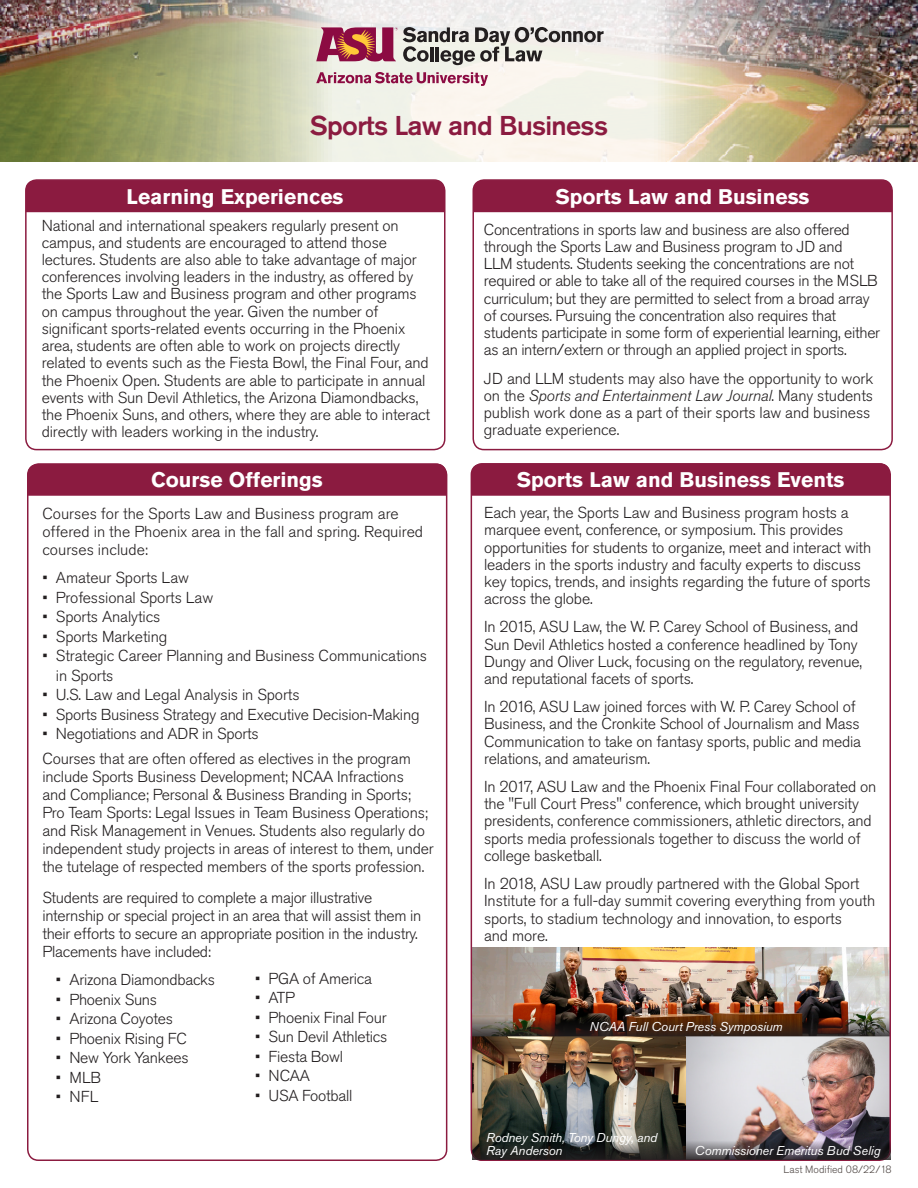
<style>
.page{position:relative;width:918px;height:1188px;background:#fff}
.page>*{position:absolute;margin:0;border:0;box-sizing:border-box;transform-origin:0 0}
.t1{font:500 27px "Akzidenz Grotesk Pro";letter-spacing:-.025em;color:#8b1b40}
.t2{font:700 21px "Akzidenz Grotesk Pro";color:#fff}
.t3{font:300 15.75px/17.2px "Akzidenz Grotesk Pro";letter-spacing:-.01em;color:#231f20}
.t4{font:300 15.75px/18px "Akzidenz Grotesk Std";letter-spacing:-.01em;color:#231f20}
.t5{font:italic 12.75px/13.5px "Akzidenz Grotesk Std";letter-spacing:-.01em;color:#fff}
.t6{font:300 10.5px "Akzidenz Grotesk Std";color:#524a47}
.s1{font-style:italic}
</style>
<div class="page">
<img style="left:471px;top:947px;width:420px;height:214px">
<img style="left:474px;top:1017px;width:414px;height:19px">
<div style="left:28px;top:463px;width:419px;height:33px;background:#8b1b40"></div>
<img style="left:0;top:0;width:918px;height:162px">
<svg style="left:316px;top:27px;width:288px;height:38px;background:#b49c9d"></svg>
<svg style="left:316px;top:72px;width:172px;height:14px;background:#cd9eac"></svg>
<div style="left:25px;top:179px;width:421px;height:271px;border:2px solid #8b1b40;border-radius:11px"></div>
<div style="left:26px;top:180px;width:419px;height:32px;background:#8b1b40"></div>
<div style="left:471px;top:463px;width:419px;height:33px;background:#8b1b40"></div>
<div style="left:473px;top:179px;width:420px;height:271px;border:2px solid #8b1b40;border-radius:11px"></div>
<div style="left:473px;top:180px;width:419px;height:32px;background:#8b1b40"></div>
<img style="left:472px;top:1140px;width:419px;height:19px">
<h1 class="t1" style="left:310px;top:108px;width:300px">Sports Law and Business</h1>
<h2 class="t2" style="left:127px;top:183px;width:218px">Learning Experiences</h2>
<p class="t3" style="left:42px;top:216px;width:390px">National and international speakers regularly present on campus, and students are encouraged to attend those lectures. Students are also able to take advantage of major conferences involving leaders in the industry, as offered by the Sports Law and Business program and other programs on campus throughout the year. Given the number of significant sports-related events occurring in the Phoenix area, students are often able to work on projects directly related to events such as the Fiesta Bowl, the Final Four, and the Phoenix Open. Students are able to participate in annual events with Sun Devil Athletics, the Arizona Diamondbacks, the Phoenix Suns, and others, where they are able to interact directly with leaders working in the industry.</p>
<h2 class="t2" style="left:151px;top:466px;width:173px">Course Offerings</h2>
<p class="t4" style="left:42px;top:505px;width:382px">Courses for the Sports Law and Business program are offered in the Phoenix area in the fall and spring. Required courses include:</p>
<p class="t4" style="left:42px;top:569px;width:148px">• Amateur Sports Law</p>
<p class="t4" style="left:42px;top:588px;width:172px">• Professional Sports Law</p>
<p class="t4" style="left:42px;top:608px;width:120px">• Sports Analytics</p>
<p class="t4" style="left:42px;top:627px;width:127px">• Sports Marketing</p>
<p class="t4" style="left:56px;top:646px;width:373px;line-height:19.5px;text-indent:-13px">• Strategic Career Planning and Business Communications in Sports</p>
<p class="t4" style="left:42px;top:686px;width:259px">• U.S. Law and Legal Analysis in Sports</p>
<p class="t4" style="left:42px;top:705px;width:379px">• Sports Business Strategy and Executive Decision-Making</p>
<p class="t4" style="left:42px;top:722px;width:370px;line-height:24.8px">• Negotiations and ADR in Sports<br>Courses that are often offered as electives in the program</p>
<p class="t4" style="left:42px;top:768px;width:393px">include Sports Business Development; NCAA Infractions<br>and Compliance; Personal &amp; Business Branding in Sports; Pro Team Sports: Legal Issues in Team Business Operations; and Risk Management in Venues. Students also regularly do independent study projects in areas of interest to them, under the tutelage of respected members of the sports profession.</p>
<p class="t4" style="left:42px;top:889px;width:380px">Students are required to complete a major illustrative internship or special project in an area that will assist them in their efforts to secure an appropriate position in the industry.<br>Placements have included:</p>
<p class="t4" style="left:56px;top:971px;width:161px">• Arizona Diamondbacks</p>
<p class="t4" style="left:56px;top:990px;width:103px">• Phoenix Suns</p>
<p class="t4" style="left:56px;top:1010px;width:118px">• Arizona Coyotes</p>
<p class="t4" style="left:56px;top:1029px;width:133px">• Phoenix Rising FC</p>
<p class="t4" style="left:56px;top:1049px;width:134px">• New York Yankees</p>
<p class="t4" style="left:56px;top:1068px;width:47px">• MLB</p>
<p class="t4" style="left:56px;top:1088px;width:44px">• NFL</p>
<p class="t4" style="left:255px;top:969px;width:119px">• PGA of America</p>
<p class="t4" style="left:255px;top:989px;width:41px">• ATP</p>
<p class="t4" style="left:255px;top:1008px;width:133px">• Phoenix Final Four</p>
<p class="t4" style="left:255px;top:1028px;width:134px">• Sun Devil Athletics</p>
<p class="t4" style="left:255px;top:1047px;width:90px">• Fiesta Bowl</p>
<p class="t4" style="left:255px;top:1067px;width:56px">• NCAA</p>
<p class="t4" style="left:255px;top:1086px;width:99px">• USA Football</p>
<h2 class="t2" style="left:555px;top:183px;width:256px">Sports Law and Business</h2>
<p class="t3" style="left:484px;top:220px;width:398px">Concentrations in sports law and business are also offered through the Sports Law and Business program to JD and<br>LLM students. Students seeking the concentrations are not required or able to take all of the required courses in the MSLB curriculum; but they are permitted to select from a broad array of courses. Pursuing the concentration also requires that students participate in some form of experiential learning, either as an intern/extern or through an applied project in sports.</p>
<p class="t3" style="left:484px;top:369px;width:391px">JD and LLM students may also have the opportunity to work on the <span class="s1">Sports and Entertainment Law Journal</span>. Many students publish work done as a part of their sports law and business graduate experience.</p>
<h2 class="t2" style="left:517px;top:466px;width:329px">Sports Law and Business Events</h2>
<p class="t3" style="left:484px;top:504px;width:389px">Each year, the Sports Law and Business program hosts a marquee event, conference, or symposium. This provides opportunities for students to organize, meet and interact with leaders in the sports industry and faculty experts to discuss key topics, trends, and insights regarding the future of sports across the globe.</p>
<p class="t3" style="left:484px;top:618px;width:380px">In 2015, ASU Law, the W. P. Carey School of Business, and Sun Devil Athletics hosted a conference headlined by Tony Dungy and Oliver Luck, focusing on the regulatory, revenue, and reputational facets of sports.</p>
<p class="t3" style="left:484px;top:698px;width:379px">In 2016, ASU Law joined forces with W. P. Carey School of Business, and the Cronkite School of Journalism and Mass Communication to take on fantasy sports, public and media relations, and amateurism.</p>
<p class="t3" style="left:484px;top:778px;width:394px">In 2017, ASU Law and the Phoenix Final Four collaborated on the "Full Court Press" conference, which brought university presidents, conference commissioners, athletic directors, and sports media professionals together to discuss the world of college basketball.</p>
<p class="t3" style="left:484px;top:875px;width:393px">In 2018, ASU Law proudly partnered with the Global Sport Institute for a full-day summit covering everything from youth sports, to stadium technology and innovation, to esports<br>and more.</p>
<p class="t5" style="left:590px;top:1020px;width:195px">NCAA Full Court Press Symposium</p>
<p class="t5" style="left:486px;top:1130px;width:173px">Rodney Smith, Tony Dungy, and<br>Ray Anderson</p>
<p class="t5" style="left:695px;top:1144px;width:187px">Commissioner Emeritus Bud Selig</p>
<p class="t6" style="left:784px;top:1163px;width:110px">Last Modified 08/22/18</p>
</div>
